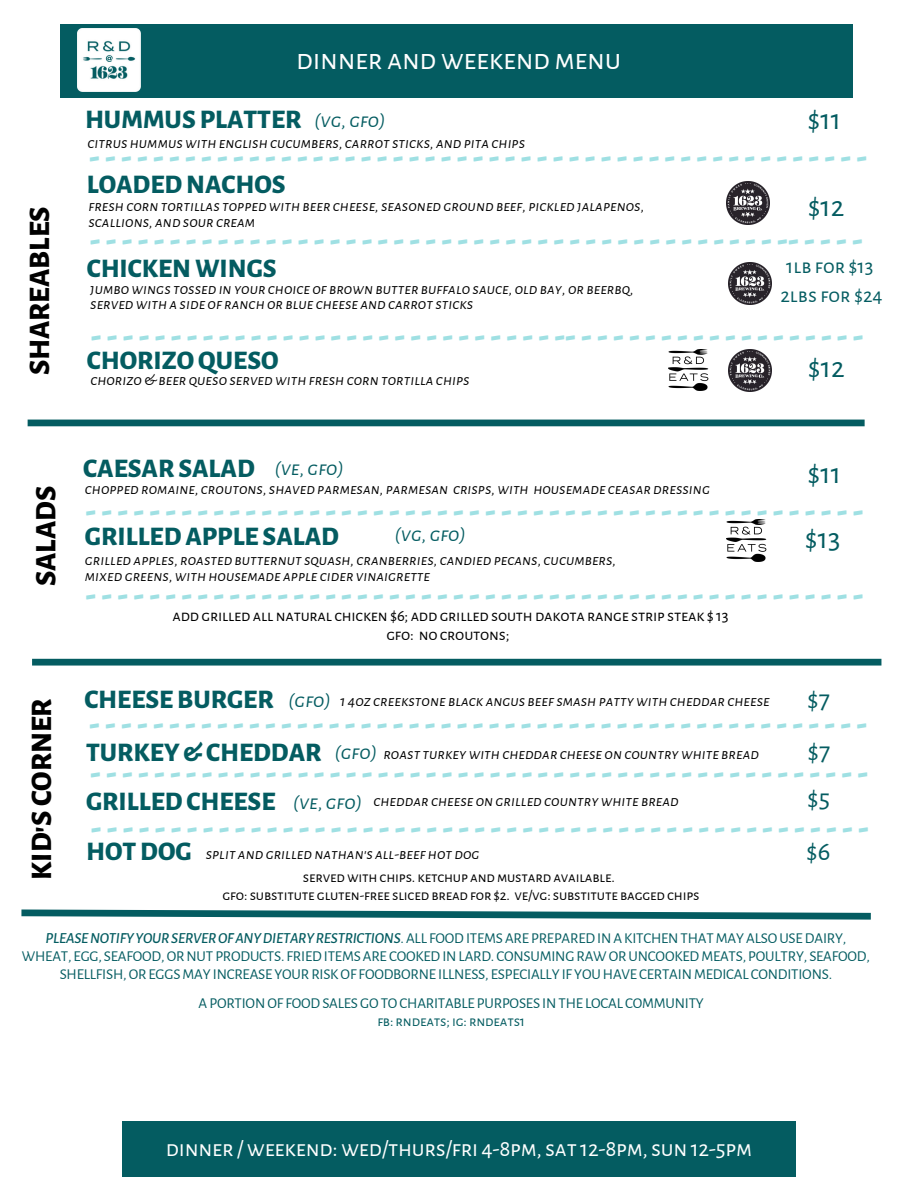
<style>
.page{position:relative;width:918px;height:1188px;background:#fff}
.page>*{position:absolute;margin:0;border:0;box-sizing:border-box;transform-origin:0 0}
.t1{font:800 35.7px "Alegreya Sans SC";color:#9fe0e3}
.t2{font:800 30px "Alegreya Sans SC";color:#000}
.t3{font:30px "Alegreya Sans SC";letter-spacing:-.01em;color:#fff}
.t4{font:30px "Alegreya Sans SC";color:#045c61}
.t5{font:800 27px "Alegreya Sans SC";color:#045c61}
.t6{font:27px "Alegreya Sans SC";color:#045c61}
.t7{font:23.4px "Alegreya Sans SC";letter-spacing:-.01em;color:#fff}
.t8{font:italic 21px "Alegreya Sans SC";color:#045c61}
.t9{font:21px/29.2px "Alegreya Sans SC";color:#045c61}
.t10{font:16.5px/19.2px "Alegreya Sans SC";letter-spacing:-.01em;color:#000;text-align:center}
.t11{font:italic 15.75px/15.8px "Alegreya Sans SC";color:#000}
.t12{font:15px/18px "Alegreya Sans SC";letter-spacing:-.01em;color:#045c61;text-align:center}
.t13{font:15px/18px "Alegreya Sans SC";letter-spacing:-.01em;color:#000;text-align:center}
.s1{font-weight:800;font-style:normal;font-size:27px;color:#045c61}
.s2{font-weight:500;font-style:italic}
</style>
<div class="page">
<div style="left:32px;top:659px;width:849px;height:7px;background:#045c61"></div>
<svg style="left:21px;top:909px;width:850px;height:11px"></svg>
<div style="left:122px;top:1122px;width:674px;height:55px;background:#045c61"></div>
<div style="left:28px;top:420px;width:837px;height:6px;background:#045c61"></div>
<img style="left:726px;top:520px;width:41px;height:41px">
<div style="left:61px;top:25px;width:792px;height:73px;background:#045c61"></div>
<img style="left:78px;top:29px;width:63px;height:63px">
<img style="left:727px;top:181px;width:42px;height:43px">
<img style="left:728px;top:262px;width:43px;height:43px">
<img style="left:668px;top:349px;width:41px;height:42px">
<img style="left:729px;top:349px;width:42px;height:43px">
<h2 class="t2" style="left:25px;top:375px;width:171px;rotate:-90deg">SHAREABLES</h2>
<h2 class="t3" style="left:296px;top:45px;width:327px">dinner andweekendmenu</h2>
<h3 class="t5" style="left:85px;top:107px;width:218px">HUMMUS PLATTER</h3>
<h2 class="t4" style="left:808px;top:105px;width:35px">$11</h2>
<p class="t11" style="left:88px;top:135px;width:439px">citrus hummuswith english cucumbers, carrot sticks, and pita chips</p>
<h3 class="t5" style="left:87px;top:171px;width:200px">LOADED NACHOS</h3>
<p class="t11" style="left:89px;top:199px;width:557px">fresh corn tortillas toppedwith beer cheese, seasoned ground beef, pickled jalapenos,</p>
<h2 class="t4" style="left:808px;top:192px;width:38px">$12</h2>
<p class="t11" style="left:89px;top:215px;width:168px">scallions, and sour cream</p>
<h3 class="t5" style="left:87px;top:255px;width:191px">CHICKENWINGS</h3>
<p class="t11" style="left:90px;top:281px;width:545px">jumbowings tossed in your choice of brown butter buffalo sauce, old bay, or beerbq, servedwith a side of ranch or blue cheese and carrot sticks</p>
<h3 class="t8" style="left:315px;top:110px;width:73px">(vg, gfo)</h3>
<h1 class="t1" style="left:89px;top:140px;width:780px">-------------------------------------------------</h1>
<h1 class="t1" style="left:90px;top:222px;width:774px">-------------------------------------------------</h1>
<h3 class="t9" style="left:780px;top:252px;width:104px">1lb for $13<br>2lbs for $24</h3>
<h1 class="t1" style="left:91px;top:318px;width:774px">-------------------------------------------------</h1>
<h3 class="t5" style="left:87px;top:347px;width:193px">CHORIZOQUESO</h3>
<h2 class="t4" style="left:808px;top:353px;width:38px">$12</h2>
<p class="t11" style="left:90px;top:372px;width:381px">chorizo&amp;beer queso servedwith fresh corn tortilla chips</p>
<h2 class="t2" style="left:31px;top:586px;width:102px;rotate:-90deg">SALADS</h2>
<h2 class="t2" style="left:27px;top:880px;width:183px;rotate:-90deg">KID'SCORNER</h2>
<h3 class="t5" style="left:83px;top:455px;width:173px">CAESARSALAD</h3>
<h2 class="t4" style="left:808px;top:459px;width:35px">$11</h2>
<p class="t11" style="left:85px;top:482px;width:627px">chopped romaine, croutons, shaved parmesan, parmesan crisps,with housemade ceasar dressing</p>
<h3 class="t5" style="left:85px;top:523px;width:256px">GRILLEDAPPLE SALAD</h3>
<h2 class="t4" style="left:805px;top:524px;width:37px">$13</h2>
<h3 class="t8" style="left:275px;top:458px;width:71px">(ve, gfo)</h3>
<h1 class="t1" style="left:86px;top:493px;width:780px">-------------------------------------------------</h1>
<h3 class="t8" style="left:395px;top:524px;width:73px">(vg, gfo)</h3>
<p class="t11" style="left:85px;top:553px;width:533px">grilled apples, roasted butternut squash, cranberries, candied pecans, cucumbers, mixed greens,with housemade apple cider vinaigrette</p>
<h1 class="t1" style="left:86px;top:578px;width:780px">-------------------------------------------------</h1>
<p class="t10" style="left:172px;top:606px;width:558px">addgrilledallnatural chicken$6; addgrilledsouthdakota range strip steak $ 13 gfo: no croutons;</p>
<h3 class="t5" style="left:84px;top:687px;width:191px">CHEESEBURGER</h3>
<p class="t11" style="left:340px;top:694px;width:431px">1 4oz creekstone black angus beef smash pattywith cheddar cheese</p>
<h3 class="t6" style="left:807px;top:687px;width:24px">$7</h3>
<h3 class="t8" style="left:289px;top:690px;width:44px">(gfo)</h3>
<h1 class="t1" style="left:89px;top:707px;width:780px">-------------------------------------------------</h1>
<h3 class="t5" style="left:86px;top:739px;width:237px">TURKEY&amp;CHEDDAR</h3>
<p class="t11" style="left:383px;top:746px;width:377px">roast turkeywith cheddar cheese on countrywhite bread</p>
<h3 class="t6" style="left:808px;top:739px;width:24px">$7</h3>
<h3 class="t8" style="left:335px;top:742px;width:44px">(gfo)</h3>
<h3 class="t8" style="left:293px;top:792px;width:71px">(ve, gfo)</h3>
<h1 class="t1" style="left:90px;top:756px;width:780px">-------------------------------------------------</h1>
<h3 class="t6" style="left:807px;top:785px;width:24px">$5</h3>
<h3 class="t5" style="left:86px;top:789px;width:191px">GRILLEDCHEESE</h3>
<p class="t11" style="left:374px;top:794px;width:307px">cheddar cheese on grilled countrywhite bread</p>
<p class="t11" style="left:86px;top:846px;width:395px"><span class="s1">HOTDOG</span> split and grilled nathan's all-beef hot dog</p>
<h3 class="t6" style="left:806px;top:839px;width:26px">$6</h3>
<h1 class="t1" style="left:91px;top:810px;width:780px">-------------------------------------------------</h1>
<p class="t13" style="left:223px;top:869px;width:479px">servedwithchips. ketchup andmustardavailable.<br>gfo: substitute gluten-free slicedbreadfor $2. ve/vg: substitute baggedchips</p>
<p class="t12" style="left:22px;top:930px;width:850px"><span class="s2">PLEASENOTIFYYOURSERVEROFANYDIETARYRESTRICTIONS</span>.ALL FOODITEMSARE PREPAREDINAKITCHENTHATMAYALSOUSEDAIRY,<br>WHEAT, EGG, SEAFOOD,ORNUT PRODUCTS. FRIEDITEMSARE COOKEDINLARD. CONSUMINGRAWORUNCOOKEDMEATS, POULTRY, SEAFOOD,<br>SHELLFISH,OR EGGSMAY INCREASE YOUR RISKOF FOODBORNE ILLNESS, ESPECIALLY IF YOUHAVE CERTAINMEDICAL CONDITIONS.</p>
<p class="t12" style="left:199px;top:994px;width:507px">APORTIONOF FOODSALESGOTOCHARITABLE PURPOSES INTHE LOCAL COMMUNITY fb: rndeats; ig: rndeats1</p>
<h3 class="t7" style="left:166px;top:1137px;width:588px">dinner /weekend:wed/thurs/fri 4-8pm, sat 12-8pm, sun12-5pm</h3>
</div>
